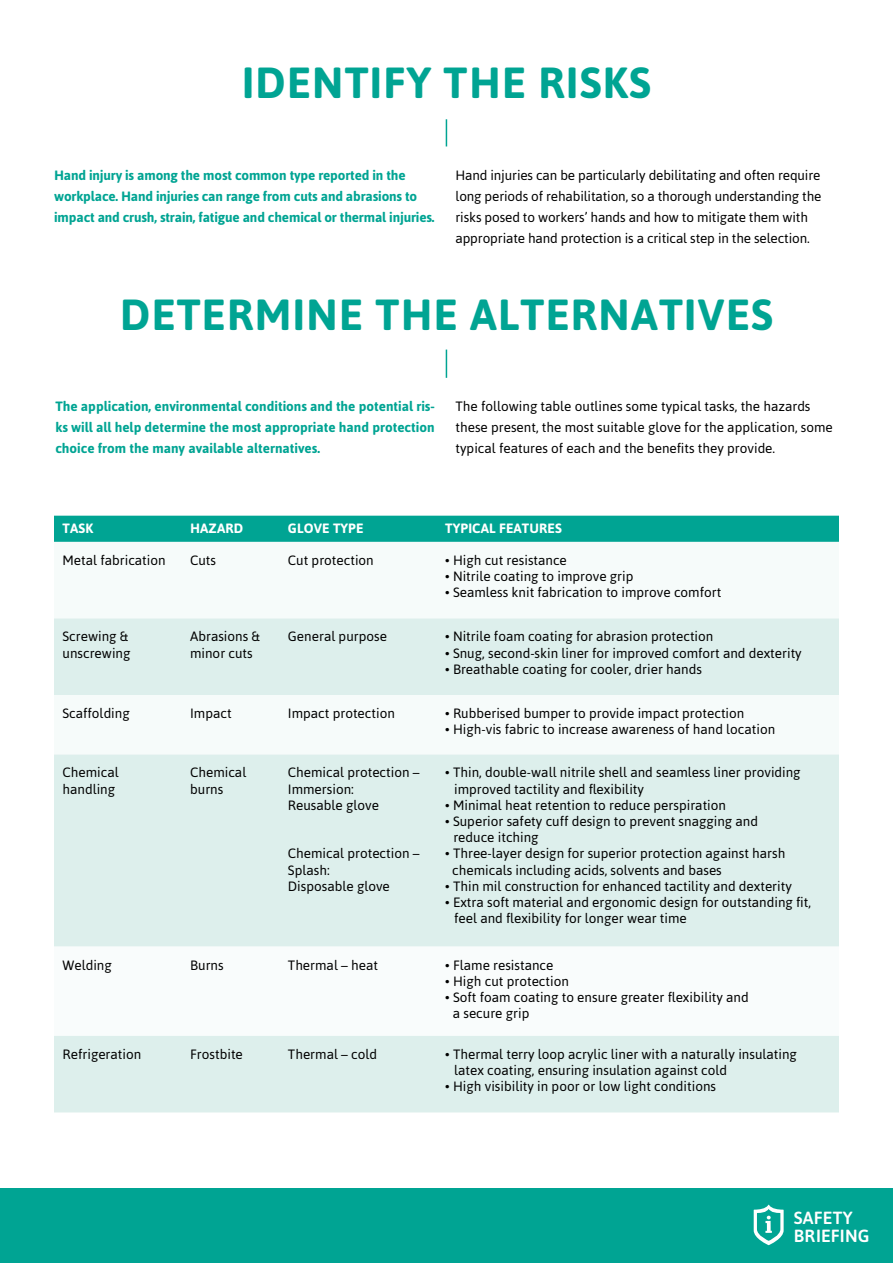
<style>
.page{position:relative;width:893px;height:1263px;background:#fff}
.page>*{position:absolute;margin:0;border:0;box-sizing:border-box;transform-origin:0 0}
.t1{font:700 43.5px "Asap";letter-spacing:.03em;color:#00a493}
.t2{font:500 17.55px/17.5px "Asap";letter-spacing:.01em;color:#fff}
.t3{font:13.5px/16.2px "Asap";color:#000}
.t4{font:700 13.5px/21px "Asap";letter-spacing:-.01em;color:#00a493}
.t5{font:700 13.5px "Asap";letter-spacing:.01em;color:#fff}
</style>
<div class="page">
<div style="left:54px;top:516px;width:785px;height:26px;background:#00a493"></div>
<svg style="left:54px;top:618px;width:785px;height:328px;fill:#ddefec"></svg>
<div style="left:54px;top:1036px;width:785px;height:76px;background:#ddefec"></div>
<svg style="left:446px;top:119px;width:1px;height:27px"></svg>
<svg style="left:446px;top:350px;width:1px;height:28px"></svg>
<div style="left:0;top:1188px;width:893px;height:75px;background:#00a493"></div>
<svg style="left:754px;top:1205px;width:30px;height:40px"></svg>
<h1 class="t1" style="left:242px;top:53px;width:410px">IDENTIFY THE RISKS</h1>
<p class="t4" style="left:54px;top:164px;width:382px">Hand injury is among the most common type reported in the workplace. Hand injuries can range from cuts and abrasions to impact and crush, strain, fatigue and chemical or thermal injuries.</p>
<p class="t3" style="left:455px;top:164px;width:367px;line-height:21px">Hand injuries can be particularly debilitating and often require long periods of rehabilitation, so a thorough understanding the risks posed to workers’ hands and how to mitigate them with appropriate hand protection is a critical step in the selection.</p>
<h1 class="t1" style="left:120px;top:285px;width:654px">DETERMINE THE ALTERNATIVES</h1>
<p class="t4" style="left:55px;top:395px;width:381px;text-align:justify">The application, environmental conditions and the potential ris&shy;ks will all help determine the most appropriate hand protection choice from the many available alternatives.</p>
<p class="t3" style="left:455px;top:395px;width:379px;line-height:21px">The following table outlines some typical tasks, the hazards these present, the most suitable glove for the application, some typical features of each and the benefits they provide.</p>
<p class="t5" style="left:63px;top:520px;width:32px">TASK</p>
<p class="t5" style="left:190px;top:520px;width:55px">HAZARD</p>
<p class="t5" style="left:288px;top:520px;width:77px">GLOVE TYPE</p>
<p class="t5" style="left:445px;top:520px;width:118px">TYPICAL FEATURES</p>
<p class="t3" style="left:63px;top:551px;width:105px">Metal fabrication</p>
<p class="t3" style="left:190px;top:551px;width:28px">Cuts</p>
<p class="t3" style="left:288px;top:551px;width:87px">Cut protection</p>
<p class="t3" style="left:445px;top:551px;width:123px">• High cut resistance</p>
<p class="t3" style="left:445px;top:568px;width:190px">• Nitrile coating to improve grip</p>
<p class="t3" style="left:445px;top:584px;width:278px">• Seamless knit fabrication to improve comfort</p>
<p class="t3" style="left:63px;top:628px;width:69px">Screwing &amp; unscrewing</p>
<p class="t3" style="left:190px;top:628px;width:71px">Abrasions &amp; minor cuts</p>
<p class="t3" style="left:288px;top:628px;width:101px">General purpose</p>
<p class="t3" style="left:445px;top:628px;width:270px">• Nitrile foam coating for abrasion protection</p>
<p class="t3" style="left:445px;top:644px;width:358px">• Snug, second-skin liner for improved comfort and dexterity</p>
<p class="t3" style="left:445px;top:660px;width:258px">• Breathable coating for cooler, drier hands</p>
<p class="t3" style="left:63px;top:704px;width:69px">Scaffolding</p>
<p class="t3" style="left:190px;top:704px;width:43px">Impact</p>
<p class="t3" style="left:288px;top:704px;width:108px">Impact protection</p>
<p class="t3" style="left:445px;top:704px;width:301px">• Rubberised bumper to provide impact protection</p>
<p class="t3" style="left:445px;top:721px;width:331px">• High-vis fabric to increase awareness of hand location</p>
<p class="t3" style="left:63px;top:764px;width:58px">Chemical handling</p>
<p class="t3" style="left:190px;top:764px;width:58px">Chemical burns</p>
<p class="t3" style="left:288px;top:764px;width:133px">Chemical protection –<br>Immersion:<br>Reusable glove</p>
<p class="t3" style="left:288px;top:845px;width:133px">Chemical protection –<br>Splash:<br>Disposable glove</p>
<p class="t3" style="left:454px;top:764px;width:348px;text-indent:-9px">• Thin, double-wall nitrile shell and seamless liner providing improved tactility and flexibility</p>
<p class="t3" style="left:445px;top:796px;width:282px">• Minimal heat retention to reduce perspiration</p>
<p class="t3" style="left:453px;top:813px;width:306px;text-indent:-8px">• Superior safety cuff design to prevent snagging and reduce itching</p>
<p class="t3" style="left:452px;top:845px;width:335px;text-indent:-7px">• Three-layer design for superior protection against harsh chemicals including acids, solvents and bases</p>
<p class="t3" style="left:445px;top:877px;width:348px">• Thin mil construction for enhanced tactility and dexterity</p>
<p class="t3" style="left:454px;top:894px;width:358px;text-indent:-9px">• Extra soft material and ergonomic design for outstanding fit, feel and flexibility for longer wear time</p>
<p class="t3" style="left:63px;top:956px;width:51px">Welding</p>
<p class="t3" style="left:190px;top:956px;width:35px">Burns</p>
<p class="t3" style="left:288px;top:956px;width:92px">Thermal – heat</p>
<p class="t3" style="left:445px;top:956px;width:110px">• Flame resistance</p>
<p class="t3" style="left:445px;top:972px;width:125px">• High cut protection</p>
<p class="t3" style="left:453px;top:988px;width:297px;text-indent:-8px">• Soft foam coating to ensure greater flexibility and a secure grip</p>
<p class="t3" style="left:63px;top:1045px;width:80px">Refrigeration</p>
<p class="t3" style="left:190px;top:1045px;width:54px">Frostbite</p>
<p class="t3" style="left:288px;top:1045px;width:91px">Thermal – cold</p>
<p class="t3" style="left:454px;top:1045px;width:344px;text-indent:-9px">• Thermal terry loop acrylic liner with a naturally insulating latex coating, ensuring insulation against cold</p>
<p class="t3" style="left:445px;top:1078px;width:272px">• High visibility in poor or low light conditions</p>
<p class="t2" style="left:794px;top:1208px;width:77px">SAFETY<br>BRIEFING</p>
</div>
